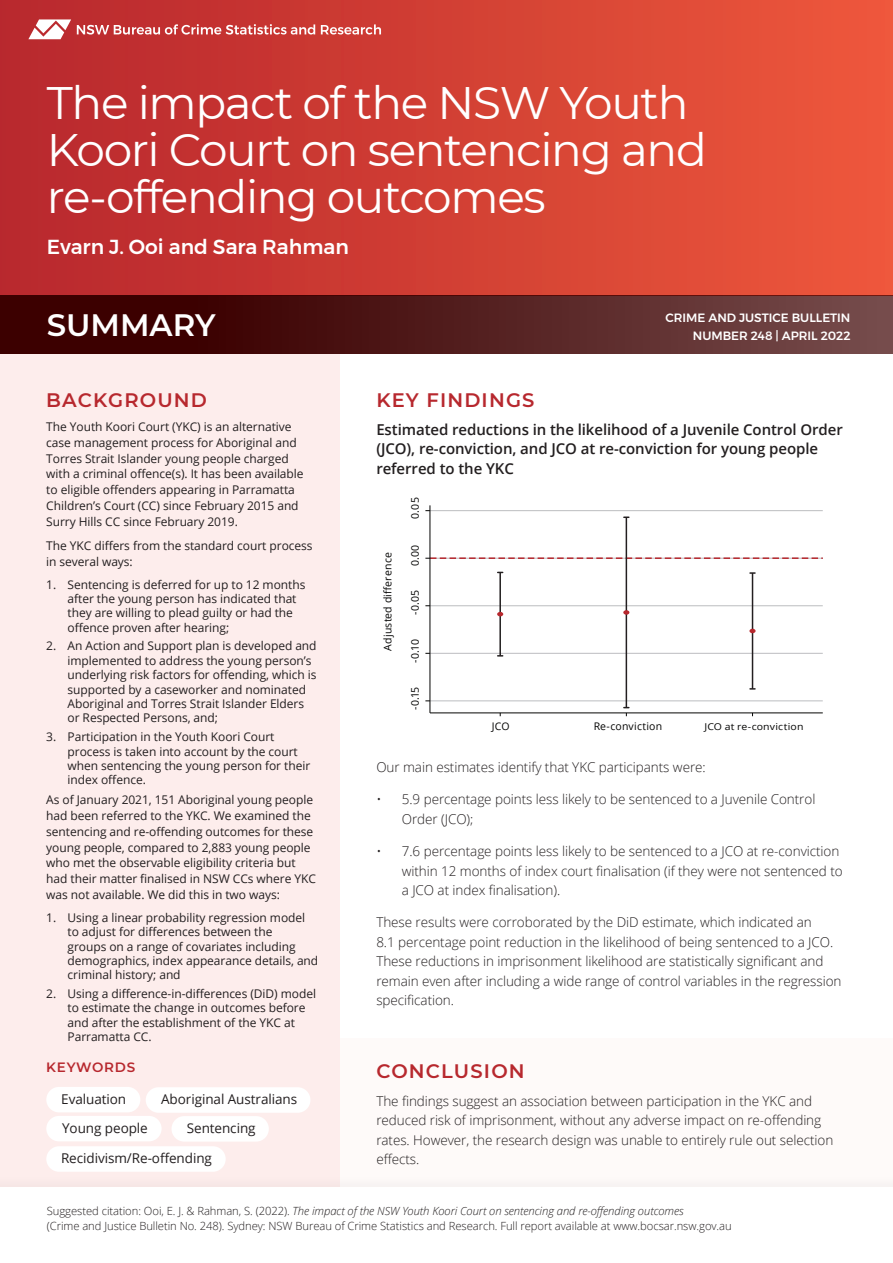
<style>
.page{position:relative;width:893px;height:1263px;background:#fff}
.page>*{position:absolute;margin:0;border:0;box-sizing:border-box;transform-origin:0 0}
.t1{font:45.45px/46.8px "Montserrat";letter-spacing:-.03em;color:#fff}
.Summary{font:600 30.9px "Montserrat";color:#fff}
.Author{font:500 20.25px "Montserrat";color:#fff}
.t2{font:600 19.5px "Montserrat";letter-spacing:.06em;color:#b7282e}
.Intro_para{font:600 15px/19.5px "Open Sans";letter-spacing:-.005em;color:#231f20}
.Body_Right{font:300 13.5px/19.5px "Open Sans";letter-spacing:-.005em;color:#231f20}
.Key_Words{font:13.5px "Open Sans";letter-spacing:-.005em;color:#231f20}
.t3{font:600 13.5px "Montserrat";letter-spacing:.06em;color:#b7282e}
.Body_left_bullet__1{font:12px/14.4px "Open Sans";letter-spacing:-.005em;color:#231f20}
.Body_left{font:12px/15.8px "Open Sans";letter-spacing:-.005em;color:#231f20}
.t4{font:500 12px "Montserrat";color:#fff}
.Citation{font:300 11.25px/15px "Open Sans";letter-spacing:-.005em;color:#231f20}
.t5{font:10.5px "Open Sans";letter-spacing:.015em;color:#050504}
.t6{font:9.45px "Open Sans";letter-spacing:.015em;color:#050504;scale:1.11 1}
.s1{font-style:italic}
</style>
<div class="page">
<div style="left:0;top:354px;width:340px;height:833px;background:#fdedec"></div>
<div style="left:46px;top:1087px;width:94px;height:25px;background:#fff;border-radius:13px"></div>
<div style="left:146px;top:1087px;width:164px;height:26px;background:#fff;border-radius:13px"></div>
<div style="left:46px;top:1116px;width:116px;height:25px;background:#fff;border-radius:13px"></div>
<div style="left:171px;top:1116px;width:98px;height:25px;background:#fff;border-radius:13px"></div>
<div style="left:46px;top:1146px;width:180px;height:26px;background:#fff;border-radius:13px"></div>
<div style="left:340px;top:1038px;width:553px;height:149px;background:#fefaf9"></div>
<div style="left:0;top:1175px;width:893px;height:88px;background:#231f20;opacity:.04"></div>
<div style="left:0;top:1187px;width:893px;height:76px;background:#fff"></div>
<div style="left:0;top:0;width:893px;height:296px;background:linear-gradient(to right,#b7272d,#ee583c)"></div>
<svg style="left:77px;top:24px;width:238px;height:11px"></svg>
<svg style="left:321px;top:24px;width:60px;height:11px"></svg>
<svg style="left:28px;top:19px;width:43px;height:20px"></svg>
<div style="left:0;top:296px;width:893px;height:58px;background:linear-gradient(to right,#320000,#744a4a)"></div>
<hr style="left:430px;top:700px;width:393px;height:1px;background:#bcbdc0">
<hr style="left:430px;top:653px;width:393px;height:1px;background:#bcbdc0">
<hr style="left:430px;top:605px;width:393px;height:1px;background:#bcbdc0">
<hr style="left:430px;top:510px;width:393px;height:1px;background:#bcbdc0">
<hr style="left:499px;top:572px;width:2px;height:84px;background:#231f20">
<hr style="left:626px;top:517px;width:1px;height:191px;background:#231f20">
<hr style="left:752px;top:573px;width:1px;height:116px;background:#231f20">
<svg style="left:497px;top:612px;width:6px;height:4px"></svg>
<svg style="left:623px;top:610px;width:6px;height:5px"></svg>
<svg style="left:749px;top:629px;width:7px;height:4px"></svg>
<hr style="left:430px;top:505px;width:1px;height:208px;background:#050504">
<svg style="left:425px;top:557px;width:398px;height:2px"></svg>
<hr style="left:430px;top:712px;width:393px;height:1px;background:#050504">
<svg style="left:624px;top:707px;width:5px;height:9px"></svg>
<h1 class="t1" style="left:47px;top:78px;width:662px">The impact of the NSW Youth<br>Koori Court on sentencing and re-offending outcomes</h1>
<p class="Author" style="left:47px;top:231px;width:304px">Evarn J. Ooi and Sara Rahman</p>
<p class="Summary" style="left:47px;top:303px;width:170px">SUMMARY</p>
<h2 class="t2" style="left:46px;top:386px;width:162px">BACKGROUND</h2>
<p class="Body_left" style="left:46px;top:419px;width:259px">The Youth Koori Court (YKC) is an alternative case management process for Aboriginal and Torres Strait Islander young people charged with a criminal offence(s). It has been available to eligible offenders appearing in Parramatta Children’s Court (CC) since February 2015 and Surry Hills CC since February 2019.</p>
<p class="Body_left" style="left:46px;top:537px;width:268px">The YKC differs from the standard court process in several ways:</p>
<p class="Body_left_bullet__1" style="left:68px;top:577px;width:239px;text-indent:-21px">1. Sentencing is deferred for up to 12 months after the young person has indicated that they are willing to plead guilty or had the offence proven after hearing;</p>
<p class="Body_left_bullet__1" style="left:68px;top:639px;width:251px;text-indent:-21px">2. An Action and Support plan is developed and implemented to address the young person’s underlying risk factors for offending, which is supported by a caseworker and nominated Aboriginal and Torres Strait Islander Elders or Respected Persons, and;</p>
<p class="Body_left_bullet__1" style="left:68px;top:729px;width:244px;text-indent:-21px">3. Participation in the Youth Koori Court process is taken into account by the court when sentencing the young person for their index offence.</p>
<p class="Body_left" style="left:46px;top:792px;width:271px">As of January 2021, 151 Aboriginal young people had been referred to the YKC. We examined the sentencing and re-offending outcomes for these young people, compared to 2,883 young people who met the observable eligibility criteria but had their matter finalised in NSW CCs where YKC was not available. We did this in two ways:</p>
<p class="Body_left_bullet__1" style="left:68px;top:910px;width:252px;text-indent:-21px">1. Using a linear probability regression model to adjust for differences between the<br>groups on a range of covariates including demographics, index appearance details, and criminal history; and</p>
<p class="Body_left_bullet__1" style="left:68px;top:986px;width:250px;text-indent:-21px">2. Using a difference-in-differences (DiD) model to estimate the change in outcomes before and after the establishment of the YKC at Parramatta CC.</p>
<p class="t3" style="left:46px;top:1058px;width:91px">KEYWORDS</p>
<p class="Key_Words" style="left:61px;top:1089px;width:67px">Evaluation</p>
<p class="Key_Words" style="left:161px;top:1090px;width:138px">Aboriginal Australians</p>
<p class="Key_Words" style="left:62px;top:1118px;width:87px">Young people</p>
<p class="Key_Words" style="left:187px;top:1119px;width:70px">Sentencing</p>
<p class="Key_Words" style="left:61px;top:1149px;width:152px">Recidivism/Re-offending</p>
<p class="t4" style="left:666px;top:308px;width:186px">CRIME AND JUSTICE BULLETIN</p>
<p class="t4" style="left:693px;top:326px;width:159px">NUMBER 248 | APRIL 2022</p>
<h2 class="t2" style="left:376px;top:386px;width:160px">KEY FINDINGS</h2>
<p class="Intro_para" style="left:376px;top:419px;width:468px">Estimated reductions in the likelihood of a Juvenile Control Order (JCO), re-conviction, and JCO at re-conviction for young people referred to the YKC</p>
<p class="t5" style="left:380px;top:651px;width:100px;rotate:-90deg">Adjusted difference</p>
<p class="t5" style="left:408px;top:519px;width:23px;rotate:-90deg">0.05</p>
<p class="t5" style="left:408px;top:566px;width:23px;rotate:-90deg">0.00</p>
<p class="t5" style="left:408px;top:615px;width:27px;rotate:-90deg">-0.05</p>
<p class="t5" style="left:408px;top:663px;width:25px;rotate:-90deg">-0.10</p>
<p class="t5" style="left:408px;top:710px;width:25px;rotate:-90deg">-0.15</p>
<p class="t5" style="left:492px;top:719px;width:19px">JCO</p>
<p class="t5" style="left:594px;top:719px;width:70px">Re-conviction</p>
<p class="t6" style="left:704px;top:720px;width:91px">JCO at re-conviction</p>
<p class="Body_Right" style="left:376px;top:757px;width:331px">Our main estimates identify that YKC participants were:</p>
<p class="Body_Right" style="left:402px;top:789px;width:415px;text-indent:-25px">• 5.9 percentage points less likely to be sentenced to a Juvenile Control<br>Order (JCO);</p>
<p class="Body_Right" style="left:402px;top:841px;width:442px;text-indent:-25px">• 7.6 percentage points less likely to be sentenced to a JCO at re-conviction within 12 months of index court finalisation (if they were not sentenced to a JCO at index finalisation).</p>
<p class="Body_Right" style="left:376px;top:912px;width:467px">These results were corroborated by the DiD estimate, which indicated an<br>8.1 percentage point reduction in the likelihood of being sentenced to a JCO.<br>These reductions in imprisonment likelihood are statistically significant and remain even after including a wide range of control variables in the regression specification.</p>
<h2 class="t2" style="left:376px;top:1057px;width:150px">CONCLUSION</h2>
<p class="Body_Right" style="left:376px;top:1091px;width:458px">The findings suggest an association between participation in the YKC and reduced risk of imprisonment, without any adverse impact on re-offending rates. However, the research design was unable to entirely rule out selection effects.</p>
<p class="Citation" style="left:47px;top:1203px;width:686px">Suggested citation: Ooi, E. J. &amp; Rahman, S. (2022). <span class="s1">The impact of the NSW Youth Koori Court on sentencing and re-offending outcomes<br></span>(Crime and Justice Bulletin No. 248). Sydney: NSW Bureau of Crime Statistics and Research. Full report available at www.bocsar.nsw.gov.au</p>
</div>
